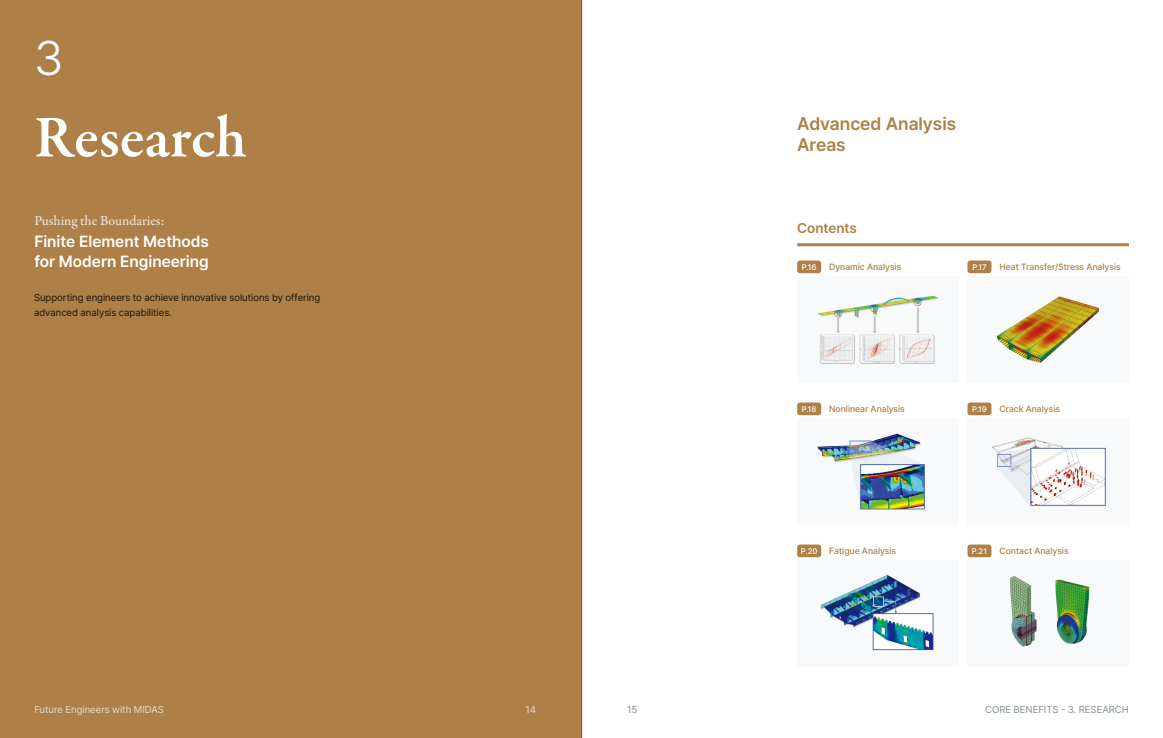
<style>
.page{position:relative;width:1163px;height:738px;background:#fff}
.page>*{position:absolute;margin:0;border:0;box-sizing:border-box;transform-origin:0 0}
.t1{font:600 60px "Garamond Premr Pro";color:#fff}
.t2{font:300 48px "Pretendard";color:#fff}
.t3{font:600 18px/21px "Pretendard";color:#ae8048}
.t4{font:600 16px/20px "Pretendard";color:#fff}
.t5{font:500 14px "Garamond Premr Pro";color:#efe5d8}
.t6{font:600 14px "Pretendard";color:#ae8048}
.t7{font:10px/15px "Pretendard";color:#211803}
.t8{font:10px "Pretendard";color:#e6d8c4}
.t9{font:10px "Pretendard";color:#879196}
.t10{font:500 9px "Pretendard";color:#ae8048}
.t11{font:500 8px "Pretendard";color:#fff}
</style>
<div class="page">
<div style="left:797px;top:260px;width:24px;height:13px;background:#ae8048;border-radius:3px"></div>
<div style="left:797px;top:402px;width:24px;height:13px;background:#ae8048;border-radius:3px"></div>
<div style="left:797px;top:544px;width:24px;height:12px;background:#ae8048;border-radius:3px"></div>
<div style="left:967px;top:260px;width:24px;height:13px;background:#ae8048;border-radius:3px"></div>
<div style="left:967px;top:402px;width:24px;height:13px;background:#ae8048;border-radius:3px"></div>
<div style="left:967px;top:544px;width:24px;height:12px;background:#ae8048;border-radius:3px"></div>
<div style="left:0;top:0;width:581px;height:737px;background:#ae8048"></div>
<img style="left:818px;top:295px;width:121px;height:70px">
<div style="left:797px;top:418px;width:161px;height:106px;background:#f7f9fa"></div>
<img style="left:817px;top:433px;width:108px;height:77px">
<img style="left:820px;top:574px;width:114px;height:77px">
<img style="left:996px;top:296px;width:104px;height:67px">
<img style="left:991px;top:437px;width:115px;height:69px">
<img style="left:1010px;top:575px;width:80px;height:72px">
<hr style="left:797px;top:243px;width:331px;height:3px;background:#ae8048">
<hr style="left:581px;top:0;width:1px;height:737px;background:#d2d5da">
<h2 class="t2" style="left:34px;top:25px;width:31px">3</h2>
<h1 class="t1" style="left:34px;top:101px;width:214px">Research</h1>
<h3 class="t3" style="left:797px;top:113px;width:160px">Advanced Analysis<br>Areas</h3>
<h3 class="t5" style="left:34px;top:212px;width:131px">Pushing the Boundaries:</h3>
<h3 class="t4" style="left:34px;top:231px;width:176px">Finite Element Methods for Modern Engineering</h3>
<p class="t7" style="left:34px;top:289px;width:288px">Supporting engineers to achieve innovative solutions by offering advanced analysis capabilities.</p>
<h3 class="t6" style="left:797px;top:218px;width:61px">Contents</h3>
<p class="t11" style="left:801px;top:261px;width:16px">P.16</p>
<p class="t10" style="left:829px;top:260px;width:74px">Dynamic Analysis</p>
<p class="t11" style="left:972px;top:261px;width:16px">P.17</p>
<p class="t10" style="left:999px;top:260px;width:123px">Heat Transfer/Stress Analysis</p>
<p class="t11" style="left:801px;top:403px;width:16px">P.18</p>
<p class="t10" style="left:829px;top:402px;width:77px">Nonlinear Analysis</p>
<p class="t11" style="left:971px;top:403px;width:16px">P.19</p>
<p class="t10" style="left:999px;top:402px;width:62px">Crack Analysis</p>
<p class="t11" style="left:800px;top:544px;width:18px">P.20</p>
<p class="t10" style="left:829px;top:544px;width:68px">Fatigue Analysis</p>
<p class="t11" style="left:971px;top:544px;width:17px">P.21</p>
<p class="t10" style="left:999px;top:544px;width:71px">Contact Analysis</p>
<p class="t8" style="left:34px;top:701px;width:131px">Future Engineers with MIDAS</p>
<p class="t8" style="left:525px;top:701px;width:12px">14</p>
<p class="t9" style="left:627px;top:701px;width:12px">15</p>
<p class="t9" style="left:984px;top:701px;width:145px">CORE BENEFITS - 3. RESEARCH</p>
</div>
